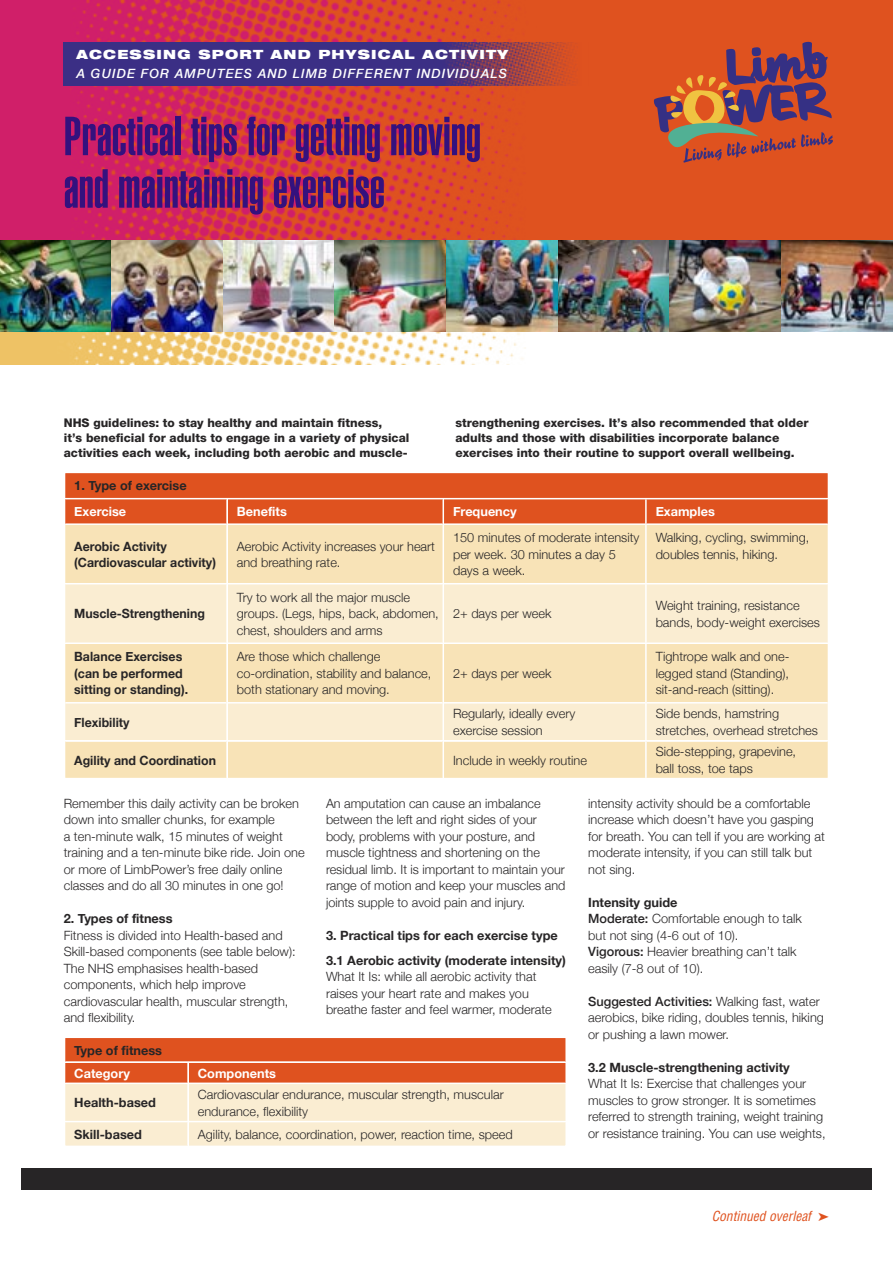
<style>
.page{position:relative;width:893px;height:1263px;background:#fff}
.page>*{position:absolute;margin:0;border:0;box-sizing:border-box;transform-origin:0 0}
.t1{font:900 extra-condensed 54px/52.5px "Helvetica";color:#34117e}
.t2{font:italic condensed 13.5px "Helvetica";color:#df521f}
.t3{font:300 12.75px/16.5px "Helvetica Neue";color:#272526}
.t4{font:700 12.75px/16.5px "Helvetica Neue";color:#272526}
.t5{font:italic 500 12.75px/19.5px "Helvetica Neue";letter-spacing:.085em;color:#fff}
.t6{font:700 12.75px "Helvetica Neue";color:#fff}
.t7{font:12px/15px "Helvetica Neue Black 14";color:#272526}
.s1{font-family:"Helvetica Neue Black 9";font-weight:400;font-style:normal}
.s2{font-weight:500}
</style>
<div class="page">
<img style="left:0;top:331px;width:571px;height:33px">
<svg style="left:0;top:0;width:893px;height:241px;background:#d84039"></svg>
<img style="left:64px;top:43px;width:530px;height:42px">
<div style="left:21px;top:1168px;width:851px;height:21px;background:#272526"></div>
<svg style="left:654px;top:42px;width:179px;height:121px;background:#ad5340"></svg>
<img style="left:0;top:241px;width:112px;height:90px">
<img style="left:112px;top:241px;width:111px;height:90px">
<img style="left:223px;top:241px;width:112px;height:90px">
<img style="left:335px;top:241px;width:111px;height:90px">
<img style="left:446px;top:241px;width:112px;height:90px">
<img style="left:558px;top:241px;width:112px;height:90px">
<img style="left:670px;top:241px;width:111px;height:90px">
<img style="left:781px;top:241px;width:112px;height:90px">
<svg style="left:65px;top:473px;width:763px;height:305px;background:#f4cea7"></svg>
<hr style="left:226px;top:499px;width:2px;height:279px;background:#fff">
<hr style="left:443px;top:499px;width:1px;height:279px;background:#fff">
<hr style="left:645px;top:499px;width:2px;height:279px;background:#fff">
<hr style="left:65px;top:498px;width:763px;height:1px;background:#fff">
<hr style="left:65px;top:523px;width:161px;height:2px;background:#fff">
<hr style="left:228px;top:523px;width:215px;height:2px;background:#fff">
<hr style="left:444px;top:523px;width:201px;height:2px;background:#fff">
<hr style="left:647px;top:523px;width:181px;height:2px;background:#fff">
<hr style="left:65px;top:583px;width:161px;height:1px;background:#fff">
<hr style="left:228px;top:583px;width:215px;height:1px;background:#fff">
<hr style="left:444px;top:583px;width:201px;height:1px;background:#fff">
<hr style="left:647px;top:583px;width:181px;height:1px;background:#fff">
<hr style="left:65px;top:642px;width:161px;height:2px;background:#fff">
<hr style="left:228px;top:642px;width:215px;height:2px;background:#fff">
<hr style="left:444px;top:642px;width:201px;height:2px;background:#fff">
<hr style="left:647px;top:642px;width:181px;height:2px;background:#fff">
<hr style="left:65px;top:702px;width:161px;height:1px;background:#fff">
<hr style="left:228px;top:702px;width:215px;height:1px;background:#fff">
<hr style="left:444px;top:702px;width:201px;height:1px;background:#fff">
<hr style="left:647px;top:702px;width:181px;height:1px;background:#fff">
<hr style="left:65px;top:740px;width:161px;height:2px;background:#fff">
<hr style="left:228px;top:740px;width:215px;height:2px;background:#fff">
<hr style="left:444px;top:740px;width:201px;height:2px;background:#fff">
<hr style="left:647px;top:740px;width:181px;height:2px;background:#fff">
<svg style="left:65px;top:1038px;width:501px;height:108px;background:#efae89"></svg>
<hr style="left:187px;top:1063px;width:2px;height:82px;background:#fff">
<hr style="left:65px;top:1061px;width:500px;height:2px;background:#fff">
<hr style="left:65px;top:1082px;width:122px;height:2px;background:#fff">
<hr style="left:189px;top:1082px;width:376px;height:2px;background:#fff">
<hr style="left:65px;top:1121px;width:122px;height:1px;background:#fff">
<hr style="left:189px;top:1121px;width:376px;height:1px;background:#fff">
<p class="t5" style="left:77px;top:44px;width:433px"><span class="s1">ACCESSING SPORT AND PHYSICAL ACTIVITY<br></span>A GUIDE FOR AMPUTEES AND LIMB DIFFERENT INDIVIDUALS</p>
<p class="t1" style="left:64px;top:113px;width:419px">Practical tips for getting moving and maintaining exercise</p>
<p class="t7" style="left:64px;top:416px;width:347px">NHS guidelines: to stay healthy and maintain fitness,<br>it’s beneficial for adults to engage in a variety of physical activities each week, including both aerobic and muscle-</p>
<p class="t7" style="left:455px;top:416px;width:354px">strengthening exercises. It’s also recommended that older adults and those with disabilities incorporate balance exercises into their routine to support overall wellbeing.</p>
<p class="t4" style="left:74px;top:477px;width:114px">1. Type of exercise</p>
<p class="t6" style="left:74px;top:504px;width:53px">Exercise</p>
<p class="t6" style="left:237px;top:504px;width:52px">Benefits</p>
<p class="t6" style="left:453px;top:504px;width:65px">Frequency</p>
<p class="t6" style="left:656px;top:504px;width:61px">Examples</p>
<p class="t4" style="left:74px;top:537px;width:143px">Aerobic Activity (Cardiovascular activity)</p>
<p class="t3" style="left:237px;top:537px;width:200px">Aerobic Activity increases your heart and breathing rate.</p>
<p class="t3" style="left:453px;top:529px;width:188px">150 minutes of moderate intensity per week. 30 minutes a day 5 days a week.</p>
<p class="t3" style="left:656px;top:529px;width:155px">Walking, cycling, swimming, doubles tennis, hiking.</p>
<p class="t4" style="left:74px;top:605px;width:132px">Muscle-Strengthening</p>
<p class="t3" style="left:237px;top:589px;width:203px">Try to work all the major muscle groups. (Legs, hips, back, abdomen, chest, shoulders and arms</p>
<p class="t3" style="left:453px;top:605px;width:100px">2+ days per week</p>
<p class="t3" style="left:656px;top:597px;width:166px">Weight training, resistance bands, body-weight exercises</p>
<p class="t4" style="left:74px;top:648px;width:116px">Balance Exercises (can be performed sitting or standing).</p>
<p class="t3" style="left:237px;top:648px;width:196px">Are those which challenge co-ordination, stability and balance, both stationary and moving.</p>
<p class="t3" style="left:453px;top:665px;width:100px">2+ days per week</p>
<p class="t3" style="left:656px;top:648px;width:135px;text-align:justify">Tightrope walk and one&shy;legged stand (Standing), sit-and-reach (sitting).</p>
<p class="t4" style="left:74px;top:714px;width:57px">Flexibility</p>
<p class="t3" style="left:453px;top:705px;width:124px">Regularly, ideally every exercise session</p>
<p class="t3" style="left:656px;top:705px;width:164px">Side bends, hamstring stretches, overhead stretches</p>
<p class="t4" style="left:74px;top:751px;width:143px">Agility and Coordination</p>
<p class="t3" style="left:453px;top:751px;width:135px">Include in weekly routine</p>
<p class="t3" style="left:656px;top:743px;width:142px">Side-stepping, grapevine, ball toss, toe taps</p>
<p class="t3" style="left:64px;top:795px;width:242px">Remember this daily activity can be broken down into smaller chunks, for example<br>a ten-minute walk, 15 minutes of weight training and a ten-minute bike ride. Join one or more of LimbPower’s free daily online classes and do all 30 minutes in one go!</p>
<p class="t4" style="left:64px;top:910px;width:110px">2. Types of fitness</p>
<p class="t3" style="left:64px;top:927px;width:233px">Fitness is divided into Health-based and<br>Skill-based components (see table below):</p>
<p class="t3" style="left:64px;top:960px;width:226px">The NHS emphasises health-based components, which help improve cardiovascular health, muscular strength, and flexibility.</p>
<p class="t3" style="left:326px;top:795px;width:241px">An amputation can cause an imbalance between the left and right sides of your body, problems with your posture, and muscle tightness and shortening on the residual limb. It is important to maintain your range of motion and keep your muscles and joints supple to avoid pain and injury.</p>
<p class="t4" style="left:326px;top:927px;width:233px">3. Practical tips for each exercise type</p>
<p class="t4" style="left:326px;top:951px;width:241px">3.1 Aerobic activity (moderate intensity)</p>
<p class="t3" style="left:326px;top:968px;width:227px">What It Is: while all aerobic activity that raises your heart rate and makes you breathe faster and feel warmer, moderate</p>
<p class="t4" style="left:74px;top:1041px;width:89px">Type of fitness</p>
<p class="t6" style="left:74px;top:1065px;width:57px">Category</p>
<p class="t6" style="left:198px;top:1065px;width:80px">Components</p>
<p class="t4" style="left:74px;top:1094px;width:83px">Health-based</p>
<p class="t3" style="left:198px;top:1086px;width:307px">Cardiovascular endurance, muscular strength, muscular endurance, flexibility</p>
<p class="t4" style="left:74px;top:1126px;width:69px">Skill-based</p>
<p class="t3" style="left:198px;top:1126px;width:316px">Agility, balance, coordination, power, reaction time, speed</p>
<p class="t3" style="left:588px;top:795px;width:238px">intensity activity should be a comfortable increase which doesn’t have you gasping for breath. You can tell if you are working at moderate intensity, if you can still talk but not sing.</p>
<p class="t4" style="left:588px;top:894px;width:91px">Intensity guide</p>
<p class="t3" style="left:588px;top:910px;width:215px"><span class="s2">Moderate:</span> Comfortable enough to talk but not sing (4-6 out of 10).</p>
<p class="t3" style="left:588px;top:943px;width:210px"><span class="s2">Vigorous:</span> Heavier breathing can’t talk easily (7-8 out of 10).</p>
<p class="t3" style="left:588px;top:993px;width:237px"><span class="s2">Suggested Activities:</span> Walking fast, water aerobics, bike riding, doubles tennis, hiking or pushing a lawn mower.</p>
<p class="t4" style="left:588px;top:1059px;width:203px">3.2 Muscle-strengthening activity</p>
<p class="t3" style="left:588px;top:1075px;width:239px">What It Is: Exercise that challenges your muscles to grow stronger. It is sometimes referred to strength training, weight training or resistance training. You can use weights,</p>
<p class="t2" style="left:712px;top:1210px;width:119px">Continued overleaf ➤</p>
</div>
